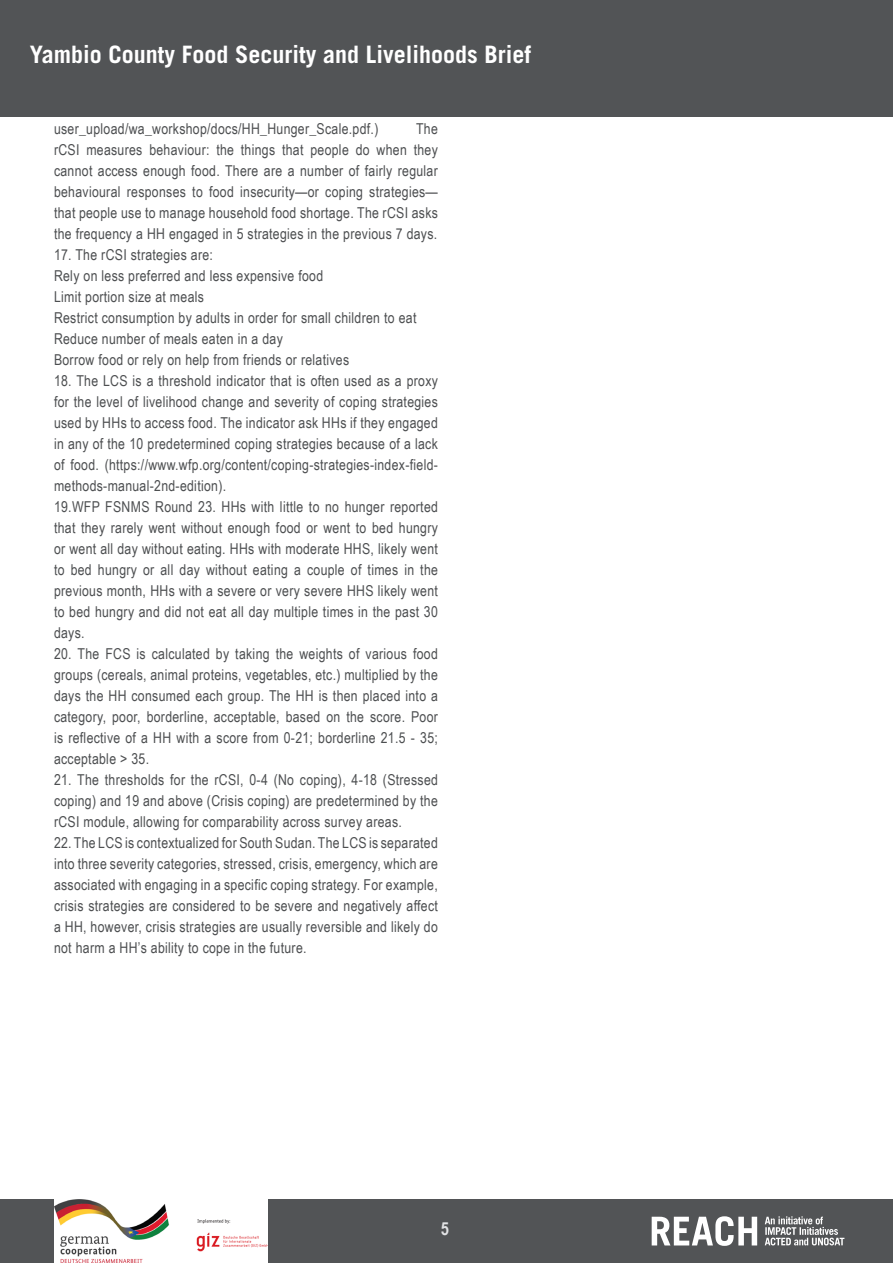
<style>
.page{position:relative;width:893px;height:1263px;background:#fff}
.page>*{position:absolute;margin:0;border:0;box-sizing:border-box;transform-origin:0 0}
.t1{font:700 24px "Trade Gothic LT Std";color:#fff}
.t2{font:700 18px "Arial Narrow";color:#e2e3e5}
.Paragraph_Style_1{font:15px/21px "Arial Narrow";letter-spacing:.02em;color:#4d4f51;text-align:justify}
</style>
<div class="page">
<div style="left:0;top:1199px;width:893px;height:64px;background:#525456"></div>
<div style="left:0;top:0;width:893px;height:117px;background:#525456"></div>
<svg style="left:765px;top:1216px;width:79px;height:29px"></svg>
<svg style="left:652px;top:1216px;width:105px;height:30px"></svg>
<img style="left:54px;top:1199px;width:213px;height:64px">
<h1 class="t1" style="left:30px;top:39px;width:503px">Yambio County Food Security and Livelihoods Brief</h1>
<p class="Paragraph_Style_1" style="left:54px;top:118px;width:326px">user_upload/wa_workshop/docs/HH_Hunger_Scale.pdf.)</p>
<p class="Paragraph_Style_1" style="left:54px;top:118px;width:385px;text-indent:362px">The rCSI measures behaviour: the things that people do when they cannot access enough food. There are a number of fairly regular behavioural responses to food insecurity—or coping strategies— that people use to manage household food shortage. The rCSI asks the frequency a HH engaged in 5 strategies in the previous 7 days.</p>
<p class="Paragraph_Style_1" style="left:54px;top:244px;width:160px">17. The rCSI strategies are:</p>
<p class="Paragraph_Style_1" style="left:54px;top:265px;width:271px">Rely on less preferred and less expensive food</p>
<p class="Paragraph_Style_1" style="left:54px;top:286px;width:151px">Limit portion size at meals</p>
<p class="Paragraph_Style_1" style="left:54px;top:307px;width:364px">Restrict consumption by adults in order for small children to eat</p>
<p class="Paragraph_Style_1" style="left:54px;top:328px;width:230px">Reduce number of meals eaten in a day</p>
<p class="Paragraph_Style_1" style="left:54px;top:349px;width:297px">Borrow food or rely on help from friends or relatives</p>
<p class="Paragraph_Style_1" style="left:54px;top:370px;width:385px">18. The LCS is a threshold indicator that is often used as a proxy for the level of livelihood change and severity of coping strategies used by HHs to access food. The indicator ask HHs if they engaged in any of the 10 predetermined coping strategies because of a lack of food. (https://www.wfp.org/content/coping-strategies-index-field&shy;methods-manual-2nd-edition).</p>
<p class="Paragraph_Style_1" style="left:54px;top:496px;width:385px">19.WFP FSNMS Round 23. HHs with little to no hunger reported that they rarely went without enough food or went to bed hungry or went all day without eating. HHs with moderate HHS, likely went to bed hungry or all day without eating a couple of times in the previous month, HHs with a severe or very severe HHS likely went to bed hungry and did not eat all day multiple times in the past 30 days.</p>
<p class="Paragraph_Style_1" style="left:54px;top:643px;width:385px">20. The FCS is calculated by taking the weights of various food groups (cereals, animal proteins, vegetables, etc.) multiplied by the days the HH consumed each group. The HH is then placed into a category, poor, borderline, acceptable, based on the score. Poor is reflective of a HH with a score from 0-21; borderline 21.5 - 35; acceptable &gt; 35.</p>
<p class="Paragraph_Style_1" style="left:54px;top:769px;width:385px">21. The thresholds for the rCSI, 0-4 (No coping), 4-18 (Stressed coping) and 19 and above (Crisis coping) are predetermined by the rCSI module, allowing for comparability across survey areas.</p>
<p class="Paragraph_Style_1" style="left:54px;top:832px;width:385px">22. The LCS is contextualized for South Sudan. The LCS is separated into three severity categories, stressed, crisis, emergency, which are associated with engaging in a specific coping strategy. For example, crisis strategies are considered to be severe and negatively affect a HH, however, crisis strategies are usually reversible and likely do not harm a HH’s ability to cope in the future.</p>
<p class="t2" style="left:441px;top:1215px;width:10px">5</p>
</div>
